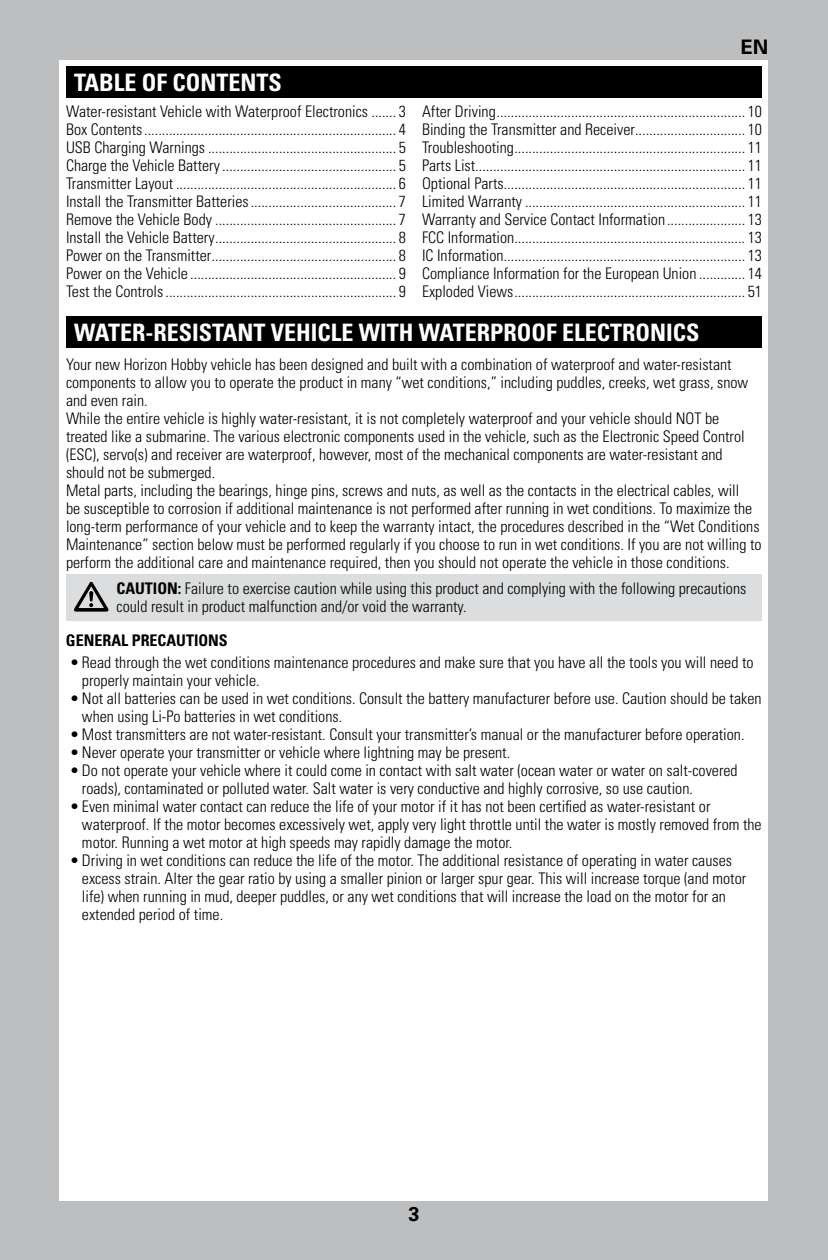
<style>
.page{position:relative;width:828px;height:1260px;background:#fff}
.page>*{position:absolute;margin:0;border:0;box-sizing:border-box;transform-origin:0 0}
.t1{font:700 condensed 24px "Univers LT Std";color:#fff}
.t2{font:700 20px "Univers LT Std";color:#000}
.t3{font:300 condensed 16px/18px "Univers LT Std";color:#000}
.t4{font:700 condensed 16px "Univers LT Std";color:#000}
.s1{font-weight:700}
</style>
<div class="page">
<div style="left:0;top:0;width:18px;height:1260px;background:#bcbec0"></div>
<div style="left:18px;top:0;width:810px;height:1260px;background:#bcbec0"></div>
<div style="left:60px;top:60px;width:708px;height:1140px;background:#fff"></div>
<div style="left:66px;top:576px;width:696px;height:45px;background:#dcddde"></div>
<div style="left:66px;top:574px;width:696px;height:44px;background:#dcddde"></div>
<svg style="left:74px;top:582px;width:34px;height:30px"></svg>
<div style="left:66px;top:316px;width:696px;height:32px;background:#000"></div>
<div style="left:66px;top:66px;width:696px;height:32px;background:#000"></div>
<p class="t2" style="left:741px;top:39px;width:29px">EN</p>
<h1 class="t1" style="left:74px;top:73px;width:209px">TABLE OF CONTENTS</h1>
<p class="t3" style="left:66px;top:103px;width:342px;text-align:justify">Water-resistant Vehicle with Waterproof Electronics ....... 3<br>Box Contents ....................................................................... 4<br>USB Charging Warnings ..................................................... 5<br>Charge the Vehicle Battery ................................................. 5<br>Transmitter Layout .............................................................. 6<br>Install the Transmitter Batteries ......................................... 7<br>Remove the Vehicle Body ................................................... 7<br>Install the Vehicle Battery ................................................... 8<br>Power on the Transmitter .................................................... 8<br>Power on the Vehicle .......................................................... 9<br>Test the Controls ................................................................. 9</p>
<p class="t3" style="left:422px;top:103px;width:342px;text-align:justify">After Driving ...................................................................... 10<br>Binding the Transmitter and Receiver ............................... 10<br>Troubleshooting ................................................................. 11<br>Parts List............................................................................ 11<br>Optional Parts.................................................................... 11<br>Limited Warranty .............................................................. 11<br>Warranty and Service Contact Information ...................... 13<br>FCC Information................................................................. 13<br>IC Information.................................................................... 13<br>Compliance Information for the European Union ............. 14<br>Exploded Views ................................................................. 51</p>
<h1 class="t1" style="left:74px;top:323px;width:627px">WATER-RESISTANT VEHICLE WITH WATERPROOF ELECTRONICS</h1>
<p class="t3" style="left:66px;top:356px;width:697px">Your new Horizon Hobby vehicle has been designed and built with a combination of waterproof and water-resistant components to allow you to operate the product in many “wet conditions,” including puddles, creeks, wet grass, snow and even rain.<br>While the entire vehicle is highly water-resistant, it is not completely waterproof and your vehicle should NOT be treated like a submarine. The various electronic components used in the vehicle, such as the Electronic Speed Control (ESC), servo(s) and receiver are waterproof, however, most of the mechanical components are water-resistant and should not be submerged.<br>Metal parts, including the bearings, hinge pins, screws and nuts, as well as the contacts in the electrical cables, will<br>be susceptible to corrosion if additional maintenance is not performed after running in wet conditions. To maximize the long-term performance of your vehicle and to keep the warranty intact, the procedures described in the “Wet Conditions Maintenance” section below must be performed regularly if you choose to run in wet conditions. If you are not willing to perform the additional care and maintenance required, then you should not operate the vehicle in those conditions.</p>
<p class="t3" style="left:116px;top:580px;width:631px"><span class="s1">CAUTION:</span> Failure to exercise caution while using this product and complying with the following precautions could result in product malfunction and/or void the warranty.</p>
<p class="t4" style="left:66px;top:634px;width:163px">GENERAL PRECAUTIONS</p>
<p class="t3" style="left:82px;top:654px;width:673px;text-indent:-12px">• Read through the wet conditions maintenance procedures and make sure that you have all the tools you will need to properly maintain your vehicle.</p>
<p class="t3" style="left:82px;top:690px;width:681px;text-indent:-12px">• Not all batteries can be used in wet conditions. Consult the battery manufacturer before use. Caution should be taken when using Li-Po batteries in wet conditions.</p>
<p class="t3" style="left:70px;top:726px;width:676px">• Most transmitters are not water-resistant. Consult your transmitter’s manual or the manufacturer before operation.</p>
<p class="t3" style="left:70px;top:744px;width:442px">• Never operate your transmitter or vehicle where lightning may be present.</p>
<p class="t3" style="left:82px;top:762px;width:657px;text-indent:-12px">• Do not operate your vehicle where it could come in contact with salt water (ocean water or water on salt-covered roads), contaminated or polluted water. Salt water is very conductive and highly corrosive, so use caution.</p>
<p class="t3" style="left:82px;top:798px;width:681px;text-indent:-12px">• Even minimal water contact can reduce the life of your motor if it has not been certified as water-resistant or waterproof. If the motor becomes excessively wet, apply very light throttle until the water is mostly removed from the motor. Running a wet motor at high speeds may rapidly damage the motor.</p>
<p class="t3" style="left:82px;top:852px;width:666px;text-indent:-12px">• Driving in wet conditions can reduce the life of the motor. The additional resistance of operating in water causes excess strain. Alter the gear ratio by using a smaller pinion or larger spur gear. This will increase torque (and motor life) when running in mud, deeper puddles, or any wet conditions that will increase the load on the motor for an extended period of time.</p>
<p class="t2" style="left:408px;top:1206px;width:13px">3</p>
</div>
